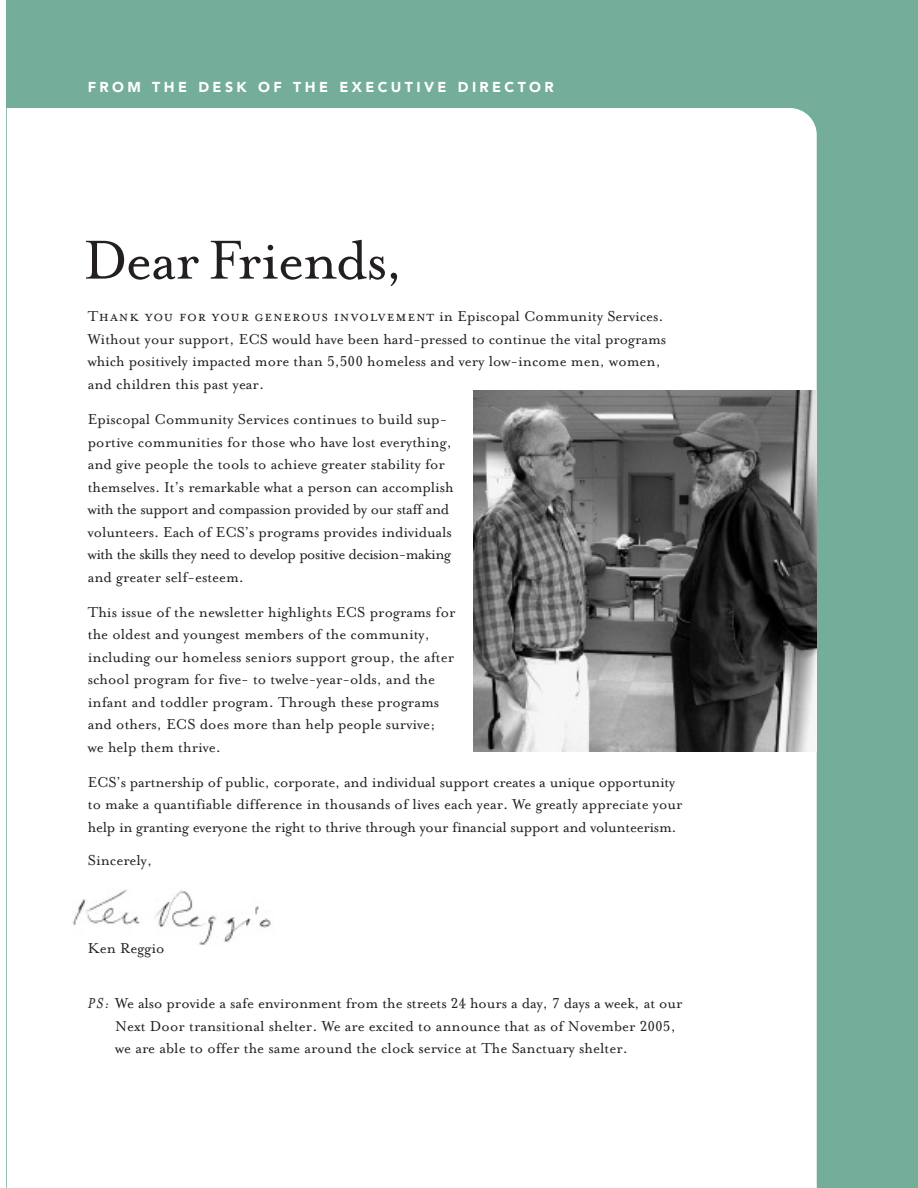
<style>
.page{position:relative;width:918px;height:1188px;background:#fff}
.page>*{position:absolute;margin:0;border:0;box-sizing:border-box;transform-origin:0 0}
.t1{font:63px "Mrs Eaves Roman";letter-spacing:-.02em;color:#231f20}
.t2{font:16.5px/22.5px "Mrs Eaves Roman";color:#231f20}
.t3{font:16.5px "Mrs Eaves Small Caps";letter-spacing:.045em;color:#231f20}
.t4{font:900 14.25px "Avenir";letter-spacing:.235em;color:#fff}
.s1{font-family:"Mrs Eaves Roman"}
.s2{font-family:"Mrs Eaves Petite Caps"}
.s3{font-family:"Mrs Eaves";font-style:italic}
</style>
<div class="page">
<div style="left:7px;top:0;width:911px;height:1188px;background:#74ad99"></div>
<div style="left:7px;top:108px;width:810px;height:1080px;background:#fff"></div>
<img style="left:72px;top:888px;width:202px;height:58px">
<img style="left:474px;top:390px;width:343px;height:361px">
<p class="t4" style="left:88px;top:81px;width:467px">FROM THE DESK OF THE EXECUTIVE DIRECTOR</p>
<h1 class="t1" style="left:84px;top:220px;width:322px">Dear Friends,</h1>
<p class="t3" style="left:88px;top:306px;width:577px">Thank you for your generous involvement <span class="s1">in Episcopal Community Services.</span></p>
<p class="t2" style="left:88px;top:327px;width:580px">Without your support, ECS would have been hard-pressed to continue the vital programs which positively impacted more than <span class="s2">5,500</span> homeless and very low-income men, women, and children this past year.</p>
<p class="t2" style="left:88px;top:407px;width:367px">Episcopal Community Services continues to build sup&shy;portive communities for those who have lost everything, and give people the tools to achieve greater stability for themselves. It’s remarkable what a person can accomplish with the support and compassion provided by our staff and volunteers. Each of ECS’s programs provides individuals with the skills they need to develop positive decision-making and greater self-esteem.</p>
<p class="t2" style="left:88px;top:600px;width:369px">This issue of the newsletter highlights ECS programs for the oldest and youngest members of the community, including our homeless seniors support group, the after school program for five- to twelve-year-olds, and the infant and toddler program. Through these programs and others, ECS does more than help people survive; we help them thrive.</p>
<p class="t2" style="left:88px;top:770px;width:596px">ECS’s partnership of public, corporate, and individual support creates a unique opportunity to make a quantifiable difference in thousands of lives each year. We greatly appreciate your help in granting everyone the right to thrive through your financial support and volunteerism.</p>
<p class="t2" style="left:88px;top:848px;width:66px">Sincerely,</p>
<p class="t2" style="left:88px;top:937px;width:78px">Ken Reggio</p>
<p class="t2" style="left:115px;top:991px;width:569px;text-indent:-27px"><span class="s3">PS:</span> We also provide a safe environment from the streets <span class="s2">24</span> hours a day, <span class="s2">7</span> days a week, at our<br>Next Door transitional shelter. We are excited to announce that as of November <span class="s2">2005</span>, we are able to offer the same around the clock service at The Sanctuary shelter.</p>
</div>
